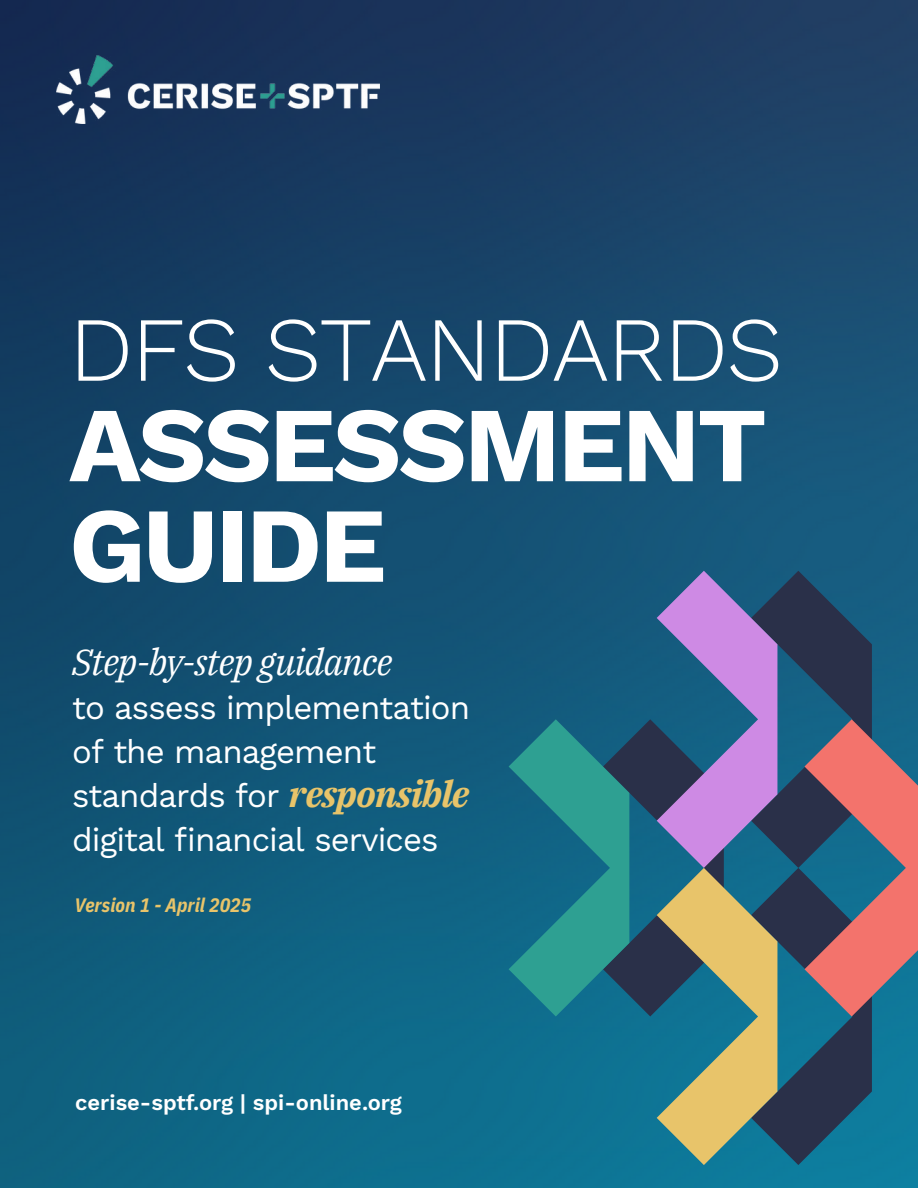
<style>
.page{position:relative;width:918px;height:1188px;background:#fff}
.page>*{position:absolute;margin:0;border:0;box-sizing:border-box;transform-origin:0 0}
.t1{font:700 106.5px/100.5px "Work Sans";letter-spacing:-.03em;color:#fff}
.t2{font:91.5px "Work Sans";letter-spacing:-.02em;color:#fff}
.t3{font:italic 36.45px "IBM Plex Serif";letter-spacing:-.03em;color:#fff}
.t4{font:33px/44px "Work Sans";letter-spacing:-.03em;color:#fff}
.t5{font:600 21.9px "Work Sans";color:#fff}
.t6{font:italic 700 19.5px "IBM Plex Sans Cond";color:#e8c46a}
.s1{font-family:"IBM Plex Serif";font-weight:700;font-style:italic;font-size:36.45px;color:#e8c46a}
</style>
<div class="page">
<img style="left:0;top:0;width:918px;height:1188px">
<img style="left:57px;top:56px;width:322px;height:67px">
<svg style="left:509px;top:571px;width:409px;height:594px;background:#446c81"></svg>
<h2 class="t2" style="left:69px;top:280px;width:716px">DFS STANDARDS</h2>
<h1 class="t1" style="left:69px;top:390px;width:699px">ASSESSMENT<br>GUIDE</h1>
<p class="t3" style="left:72px;top:634px;width:322px">Step-by-step guidance</p>
<p class="t4" style="left:72px;top:685px;width:400px">to assess implementation of the management standards for <span class="s1">responsible </span>digital financial services</p>
<p class="t6" style="left:75px;top:890px;width:178px">Version 1 - April 2025</p>
<p class="t5" style="left:75px;top:1086px;width:328px">cerise-sptf.org | spi-online.org</p>
</div>
